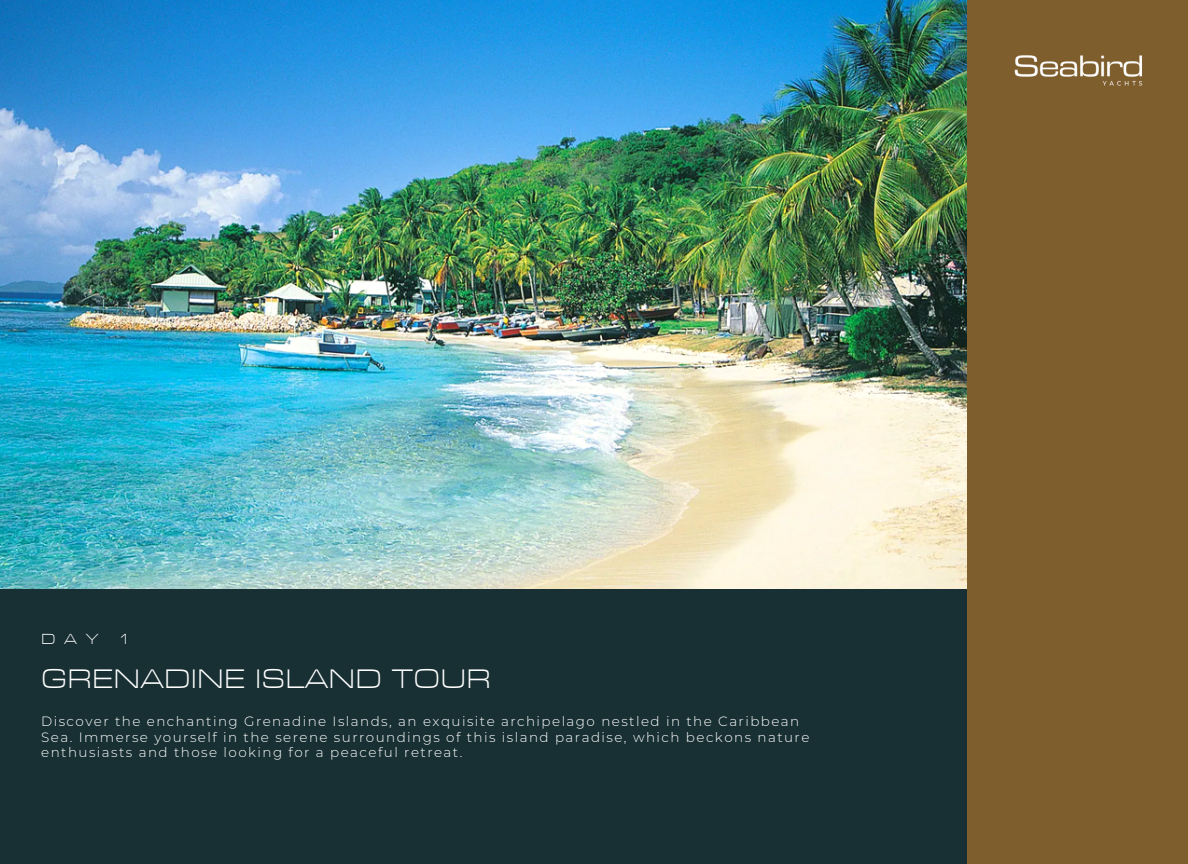
<style>
.page{position:relative;width:1188px;height:864px;background:#fff}
.page>*{position:absolute;margin:0;border:0;box-sizing:border-box;transform-origin:0 0}
.t1{font:300 33px "Arian LT";letter-spacing:.005em;color:#fff}
.t2{font:300 18px "Arian LT";color:#fff}
.t3{font:300 13.5px/15.8px "Montserrat";letter-spacing:.105em;color:#fff}
</style>
<div class="page">
<img style="left:0;top:0;width:967px;height:590px">
<div style="left:0;top:590px;width:1188px;height:274px;background:#183033"></div>
<div style="left:967px;top:0;width:221px;height:864px;background:#7f5e2e"></div>
<img style="left:1014px;top:55px;width:129px;height:31px">
<p class="t2" style="left:41px;top:627px;width:88px">DAY 1</p>
<p class="t1" style="left:41px;top:657px;width:451px">GRENADINE ISLAND TOUR</p>
<p class="t3" style="left:41px;top:713px;width:770px">Discover the enchanting Grenadine Islands, an exquisite archipelago nestled in the Caribbean<br>Sea. Immerse yourself in the serene surroundings of this island paradise, which beckons nature enthusiasts and those looking for a peaceful retreat.</p>
</div>
